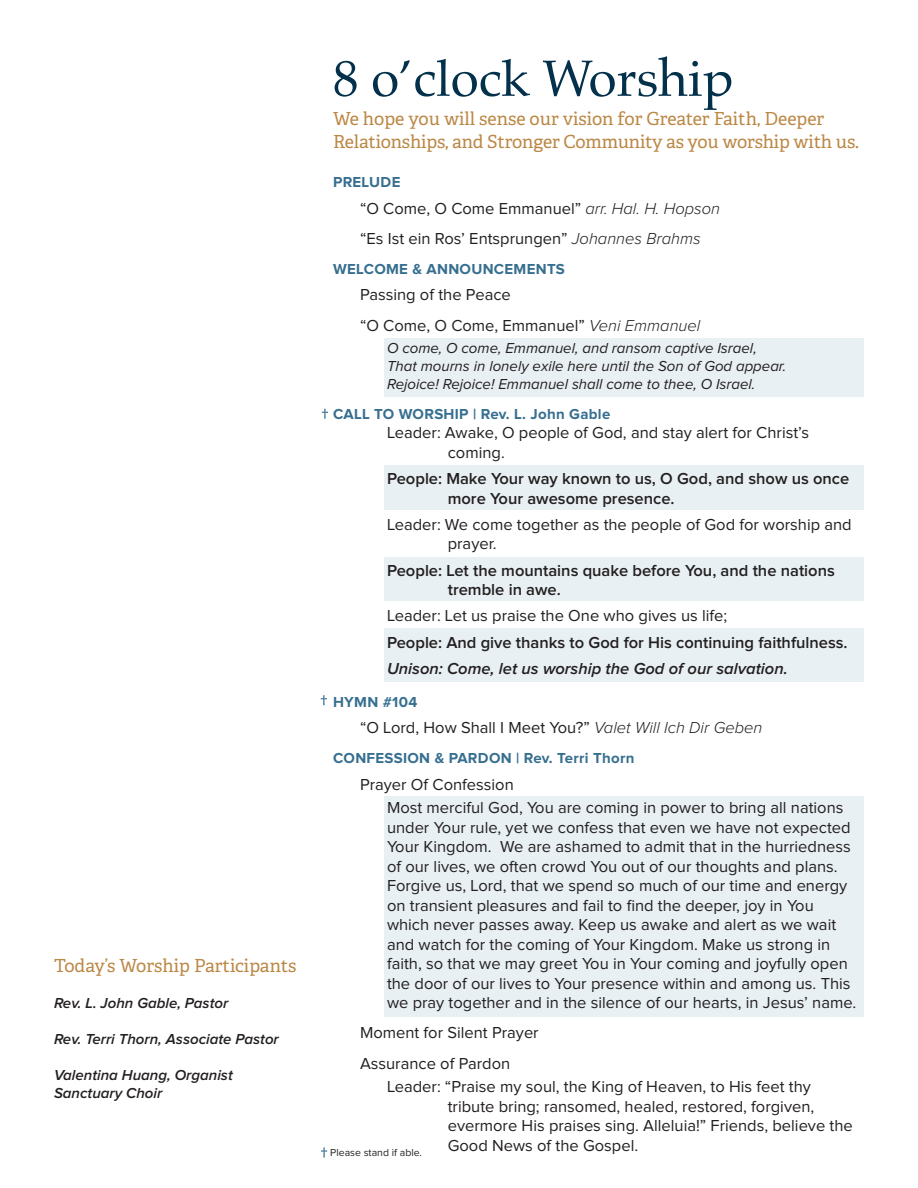
<style>
.page{position:relative;width:918px;height:1188px;background:#fff}
.page>*{position:absolute;margin:0;border:0;box-sizing:border-box;transform-origin:0 0}
.t1{font:51px "Palatino";color:#03314c}
.Tertiary_Header{font:18px/22.5px "Adelle";letter-spacing:-.01em;color:#bb8846}
.OW__Recitation{font:16.5px/19.5px "Proxima Nova";color:#231f20}
.OW__Recitation_Leade{font:16.5px/19.5px "Proxima Nova";color:#231f20}
.OW__Subhead{font:16.5px "Proxima Nova";color:#231f20}
.OW__Recitation_Peopl{font:600 16.5px/19.5px "Proxima Nova";color:#231f20}
.OW__Recitation_Uniso{font:italic 600 16.5px "Proxima Nova";color:#231f20}
.OW__Song_Lyrics{font:italic 15px/18px "Proxima Nova";color:#231f20}
.OW__Header{font:700 15px "Proxima Nova";letter-spacing:.02em;color:#376f90}
.Left_Column__Worship{font:italic 600 15px "Proxima Nova";color:#231f20}
.Sunday_School__Body{font:10.5px "Proxima Nova";color:#231f20}
.s1{font-weight:300;font-style:italic}
</style>
<div class="page">
<div style="left:384px;top:466px;width:480px;height:44px;background:#e8f0f3"></div>
<div style="left:384px;top:338px;width:480px;height:59px;background:#e8f0f3"></div>
<div style="left:384px;top:796px;width:480px;height:221px;background:#e8f0f3"></div>
<div style="left:384px;top:629px;width:480px;height:53px;background:#e8f0f3"></div>
<div style="left:384px;top:557px;width:480px;height:43px;background:#e8f0f3"></div>
<svg style="left:321px;top:1148px;width:6px;height:9px"></svg>
<svg style="left:321px;top:695px;width:6px;height:10px"></svg>
<svg style="left:322px;top:409px;width:6px;height:10px"></svg>
<p class="Tertiary_Header" style="left:54px;top:955px;width:244px">Today’s Worship Participants</p>
<p class="Left_Column__Worship" style="left:54px;top:996px;width:176px">Rev. L. John Gable, Pastor</p>
<p class="Left_Column__Worship" style="left:54px;top:1032px;width:226px">Rev. Terri Thorn, Associate Pastor</p>
<p class="Left_Column__Worship" style="left:54px;top:1068px;width:180px">Valentina Huang, Organist</p>
<p class="Left_Column__Worship" style="left:54px;top:1086px;width:110px">Sanctuary Choir</p>
<p class="t1" style="left:333px;top:36px;width:402px">8 o’clock Worship</p>
<p class="Tertiary_Header" style="left:333px;top:108px;width:527px">We hope you will sense our vision for Greater Faith, Deeper<br>Relationships, and Stronger Community as you worship with us.</p>
<p class="OW__Header" style="left:333px;top:176px;width:69px">PRELUDE</p>
<p class="OW__Subhead" style="left:360px;top:201px;width:362px">“O Come, O Come Emmanuel” <span class="s1">arr. Hal. H. Hopson</span></p>
<p class="OW__Subhead" style="left:360px;top:231px;width:342px">“Es Ist ein Ros’ Entsprungen” <span class="s1">Johannes Brahms</span></p>
<p class="OW__Header" style="left:333px;top:262px;width:233px">WELCOME &amp; ANNOUNCEMENTS</p>
<p class="OW__Subhead" style="left:360px;top:287px;width:152px">Passing of the Peace</p>
<p class="OW__Subhead" style="left:360px;top:318px;width:342px">“O Come, O Come, Emmanuel” <span class="s1">Veni Emmanuel</span></p>
<p class="OW__Song_Lyrics" style="left:387px;top:339px;width:401px">O come, O come, Emmanuel, and ransom captive Israel,<br>That mourns in lonely exile here until the Son of God appear.<br>Rejoice! Rejoice! Emmanuel shall come to thee, O Israel.</p>
<p class="OW__Header" style="left:333px;top:407px;width:279px">CALL TO WORSHIP | Rev. L. John Gable</p>
<p class="OW__Recitation_Leade" style="left:448px;top:424px;width:363px;text-indent:-61px">Leader: Awake, O people of God, and stay alert for Christ’s coming.</p>
<p class="OW__Recitation_Peopl" style="left:448px;top:470px;width:403px;text-indent:-61px">People: Make Your way known to us, O God, and show us once more Your awesome presence.</p>
<p class="OW__Recitation_Leade" style="left:448px;top:515px;width:406px;text-indent:-61px">Leader: We come together as the people of God for worship and prayer.</p>
<p class="OW__Recitation_Peopl" style="left:448px;top:561px;width:389px;text-indent:-61px">People: Let the mountains quake before You, and the nations tremble in awe.</p>
<p class="OW__Recitation_Leade" style="left:387px;top:607px;width:342px">Leader: Let us praise the One who gives us life;</p>
<p class="OW__Recitation_Peopl" style="left:387px;top:633px;width:462px">People: And give thanks to God for His continuing faithfulness.</p>
<p class="OW__Recitation_Uniso" style="left:387px;top:661px;width:402px">Unison: Come, let us worship the God of our salvation.</p>
<p class="OW__Header" style="left:333px;top:695px;width:86px">HYMN #104</p>
<p class="OW__Subhead" style="left:360px;top:720px;width:404px">“O Lord, How Shall I Meet You?” <span class="s1">Valet Will Ich Dir Geben</span></p>
<p class="OW__Header" style="left:333px;top:752px;width:303px">CONFESSION &amp; PARDON | Rev. Terri Thorn</p>
<p class="OW__Subhead" style="left:360px;top:777px;width:155px">Prayer Of Confession</p>
<p class="OW__Recitation" style="left:387px;top:799px;width:471px">Most merciful God, You are coming in power to bring all nations under Your rule, yet we confess that even we have not expected Your Kingdom. We are ashamed to admit that in the hurriedness of our lives, we often crowd You out of our thoughts and plans.<br>Forgive us, Lord, that we spend so much of our time and energy on transient pleasures and fail to find the deeper, joy in You which never passes away. Keep us awake and alert as we wait and watch for the coming of Your Kingdom. Make us strong in faith, so that we may greet You in Your coming and joyfully open the door of our lives to Your presence within and among us. This we pray together and in the silence of our hearts, in Jesus’ name.</p>
<p class="OW__Subhead" style="left:360px;top:1025px;width:180px">Moment for Silent Prayer</p>
<p class="OW__Subhead" style="left:360px;top:1056px;width:152px">Assurance of Pardon</p>
<p class="OW__Recitation_Leade" style="left:448px;top:1078px;width:407px;text-indent:-61px">Leader: “Praise my soul, the King of Heaven, to His feet thy tribute bring; ransomed, healed, restored, forgiven, evermore His praises sing. Alleluia!” Friends, believe the Good News of the Gospel.</p>
<p class="Sunday_School__Body" style="left:330px;top:1148px;width:93px">Please stand if able.</p>
</div>
